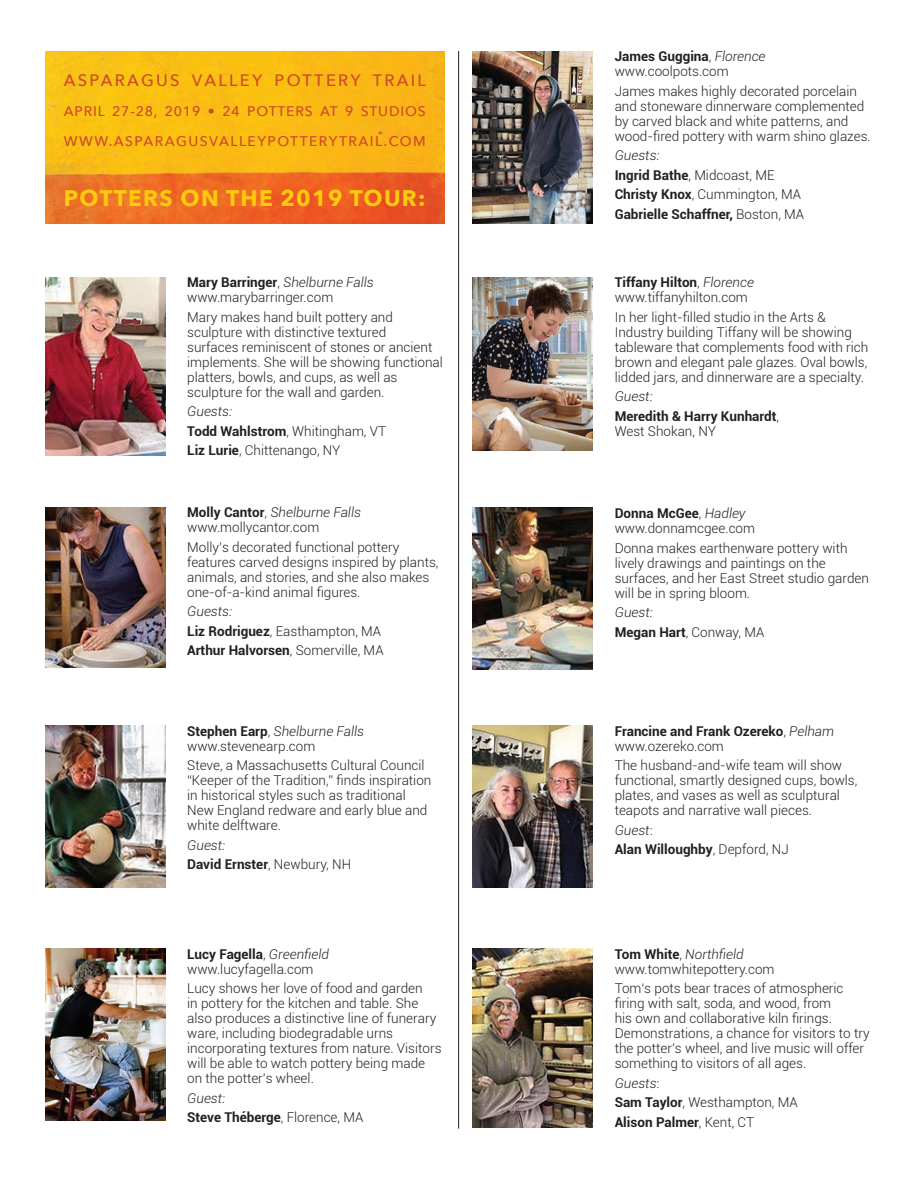
<style>
.page{position:relative;width:918px;height:1188px;background:#fff}
.page>*{position:absolute;margin:0;border:0;box-sizing:border-box;transform-origin:0 0}
.t1{font:700 22.5px "Avenir Next";letter-spacing:.06em;color:#fdca0d}
.t2{font:500 16.5px "Avenir Next";letter-spacing:.14em;color:#cd4827}
.t3{font:500 13.95px/30px "Avenir Next";letter-spacing:.085em;color:#cd4827}
.t4{font:300 13.5px/15px "Roboto";color:#231f20}
.t5{font:700 13.5px/19.5px "Roboto";color:#231f20}
.s1{font-weight:700}
.s2{font-style:italic}
.s3{font-weight:300;font-style:italic}
.s4{font-weight:300}
</style>
<div class="page">
<img style="left:45px;top:277px;width:120px;height:179px">
<img style="left:45px;top:726px;width:120px;height:162px">
<img style="left:45px;top:507px;width:120px;height:161px">
<img style="left:472px;top:949px;width:121px;height:178px">
<img style="left:45px;top:949px;width:120px;height:171px">
<img style="left:472px;top:51px;width:121px;height:173px">
<img style="left:472px;top:277px;width:121px;height:173px">
<img style="left:472px;top:507px;width:121px;height:162px">
<img style="left:472px;top:726px;width:121px;height:162px">
<hr style="left:458px;top:51px;width:1px;height:1078px;background:#231f20">
<img style="left:45px;top:51px;width:400px;height:173px">
<p class="t2" style="left:64px;top:66px;width:364px">ASPARAGUS VALLEY POTTERY TRAIL</p>
<p class="t3" style="left:64px;top:95px;width:363px">APRIL 27-28, 2019 • 24 POTTERS AT 9 STUDIOS<br>WWW.ASPARAGUSVALLEYPOTTERYTRAIL.COM</p>
<h1 class="t1" style="left:64px;top:178px;width:363px">POTTERS ON THE 2019 TOUR:</h1>
<p class="t4" style="left:187px;top:275px;width:188px"><span class="s1">Mary Barringer</span>, <span class="s2">Shelburne Falls </span>www.marybarringer.com</p>
<p class="t4" style="left:187px;top:309px;width:257px">Mary makes hand built pottery and sculpture with distinctive textured<br>surfaces reminiscent of stones or ancient implements. She will be showing functional platters, bowls, and cups, as well as sculpture for the wall and garden.</p>
<p class="t4" style="left:187px;top:401px;width:200px;line-height:19.5px"><span class="s2">Guests:<br></span><span class="s1">Todd Wahlstrom</span>, Whitingham, VT<br><span class="s1">Liz Lurie</span>, Chittenango, NY</p>
<p class="t4" style="left:187px;top:505px;width:175px"><span class="s1">Molly Cantor</span>, <span class="s2">Shelburne Falls </span>www.mollycantor.com</p>
<p class="t4" style="left:187px;top:539px;width:253px">Molly’s decorated functional pottery features carved designs inspired by plants, animals, and stories, and she also makes one-of-a-kind animal figures.</p>
<p class="t4" style="left:187px;top:601px;width:198px;line-height:19.5px"><span class="s2">Guests:<br></span><span class="s1">Liz Rodriguez</span>, Easthampton, MA<br><span class="s1">Arthur Halvorsen</span>, Somerville, MA</p>
<p class="t4" style="left:187px;top:723px;width:178px"><span class="s1">Stephen Earp</span>, <span class="s2">Shelburne Falls </span>www.stevenearp.com</p>
<p class="t4" style="left:187px;top:758px;width:246px">Steve, a Massachusetts Cultural Council “Keeper of the Tradition,” finds inspiration in historical styles such as traditional New England redware and early blue and white delftware.</p>
<p class="t5" style="left:187px;top:835px;width:166px"><span class="s3">Guest:<br></span>David Ernster<span class="s4">, Newbury, NH</span></p>
<p class="t4" style="left:187px;top:946px;width:143px"><span class="s1">Lucy Fagella</span>, <span class="s2">Greenfield </span>www.lucyfagella.com</p>
<p class="t4" style="left:187px;top:980px;width:256px">Lucy shows her love of food and garden<br>in pottery for the kitchen and table. She also produces a distinctive line of funerary ware, including biodegradable urns incorporating textures from nature. Visitors will be able to watch pottery being made on the potter’s wheel.</p>
<p class="t5" style="left:187px;top:1088px;width:178px"><span class="s3">Guest:<br></span>Steve Théberge<span class="s4">, Florence, MA</span></p>
<p class="t4" style="left:615px;top:48px;width:152px"><span class="s1">James Guggina</span>, <span class="s2">Florence </span>www.coolpots.com</p>
<p class="t4" style="left:615px;top:83px;width:258px">James makes highly decorated porcelain and stoneware dinnerware complemented by carved black and white patterns, and wood-fired pottery with warm shino glazes.</p>
<p class="t5" style="left:615px;top:145px;width:191px"><span class="s3">Guests:<br></span>Ingrid Bathe<span class="s4">, Midcoast, ME<br></span>Christy Knox<span class="s4">, Cummington, MA<br></span>Gabrielle Schaffner, <span class="s4">Boston, MA</span></p>
<p class="t4" style="left:615px;top:275px;width:141px"><span class="s1">Tiffany Hilton</span>, <span class="s2">Florence </span>www.tiffanyhilton.com</p>
<p class="t4" style="left:615px;top:309px;width:255px">In her light-filled studio in the Arts &amp; Industry building Tiffany will be showing tableware that complements food with rich brown and elegant pale glazes. Oval bowls, lidded jars, and dinnerware are a specialty.</p>
<p class="t5" style="left:615px;top:386px;width:166px"><span class="s3">Guest:<br></span>Meredith &amp; Harry Kunhardt<span class="s4">,</span></p>
<p class="t4" style="left:615px;top:423px;width:103px">West Shokan, NY</p>
<p class="t4" style="left:615px;top:506px;width:142px"><span class="s1">Donna McGee</span>, <span class="s2">Hadley </span>www.donnamcgee.com</p>
<p class="t4" style="left:615px;top:540px;width:256px">Donna makes earthenware pottery with lively drawings and paintings on the surfaces, and her East Street studio garden will be in spring bloom.</p>
<p class="t4" style="left:615px;top:602px;width:151px;line-height:19.5px"><span class="s2">Guest:<br></span><span class="s1">Megan Hart</span>, Conway, MA</p>
<p class="t5" style="left:615px;top:723px;width:221px;line-height:15px">Francine and Frank Ozereko<span class="s4">,</span> <span class="s3">Pelham </span><span class="s4">www.ozereko.com</span></p>
<p class="t4" style="left:615px;top:758px;width:244px">The husband-and-wife team will show functional, smartly designed cups, bowls, plates, and vases as well as sculptural teapots and narrative wall pieces.</p>
<p class="t5" style="left:615px;top:820px;width:176px"><span class="s3">Guest</span><span class="s4">:<br></span>Alan Willoughby<span class="s4">, Depford, NJ</span></p>
<p class="t4" style="left:615px;top:946px;width:161px"><span class="s1">Tom White</span>, <span class="s2">Northfield </span>www.tomwhitepottery.com</p>
<p class="t4" style="left:615px;top:980px;width:257px">Tom‘s pots bear traces of atmospheric firing with salt, soda, and wood, from<br>his own and collaborative kiln firings.<br>Demonstrations, a chance for visitors to try the potter’s wheel, and live music will offer something to visitors of all ages.</p>
<p class="t4" style="left:615px;top:1073px;width:185px;line-height:19.5px"><span class="s2">Guests</span>:<br><span class="s1">Sam Taylor</span>, Westhampton, MA<br><span class="s1">Alison Palmer</span>, Kent, CT</p>
</div>
